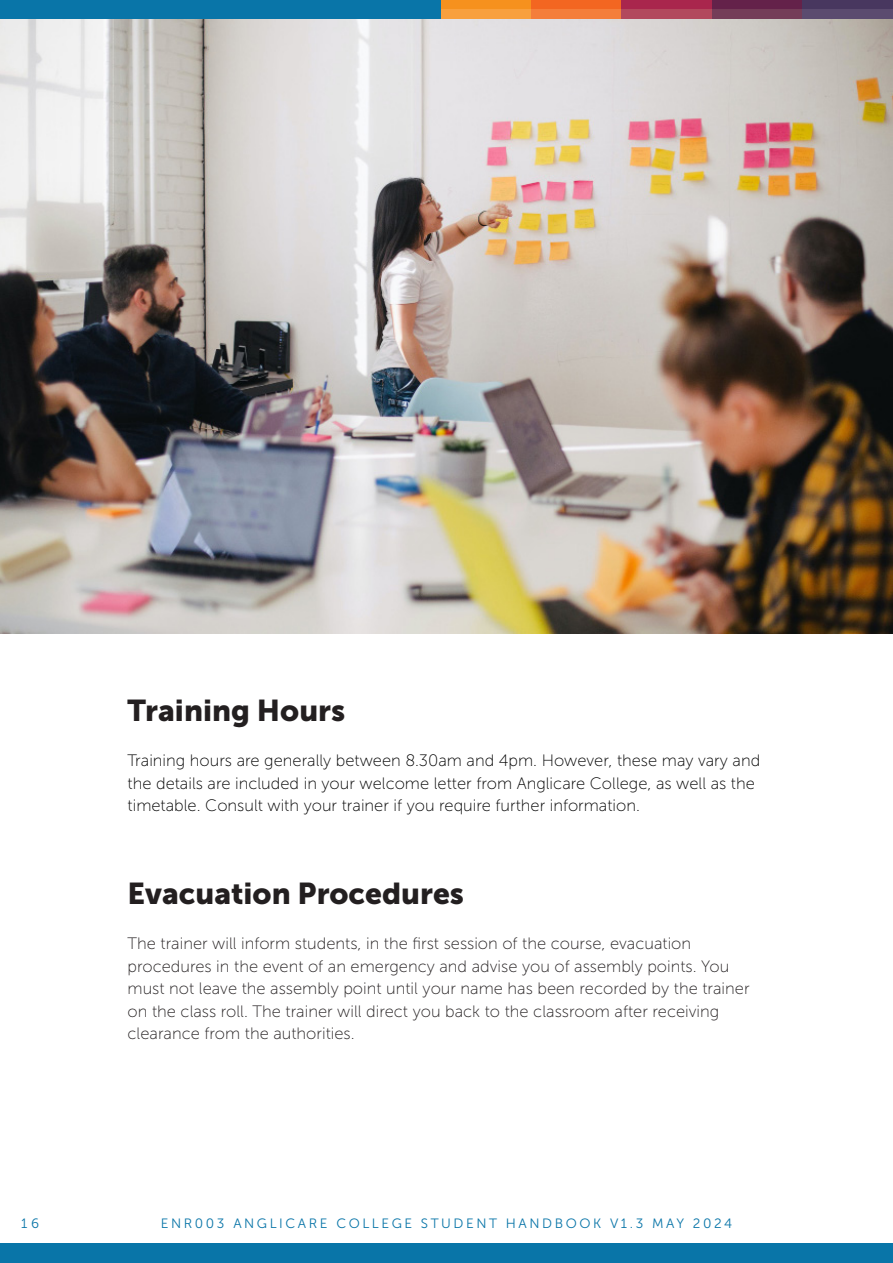
<style>
.page{position:relative;width:893px;height:1263px;background:#fff}
.page>*{position:absolute;margin:0;border:0;box-sizing:border-box;transform-origin:0 0}
.t1{font:30px "Museo Sans 900";color:#231f20}
.t2{font:16.5px/22.5px "Museo Sans 100";color:#231f20}
.t3{font:16.5px/22.5px "Museo Sans 100";color:#000}
.t4{font:13.5px "Museo Sans 300";letter-spacing:.19em;color:#0975a8}
</style>
<div class="page">
<div style="left:0;top:1244px;width:893px;height:19px;background:#0975a8"></div>
<div style="left:0;top:0;width:893px;height:19px;background:#0975a8"></div>
<div style="left:441px;top:0;width:90px;height:10px;background:#f6911e"></div>
<div style="left:531px;top:0;width:91px;height:10px;background:#f36621"></div>
<div style="left:622px;top:0;width:90px;height:10px;background:#a9264d"></div>
<div style="left:712px;top:0;width:90px;height:10px;background:#64224a"></div>
<div style="left:802px;top:0;width:91px;height:10px;background:#48375f"></div>
<div style="left:441px;top:10px;width:90px;height:9px;background:#f8a03e"></div>
<div style="left:531px;top:10px;width:91px;height:9px;background:#f47e3b"></div>
<div style="left:622px;top:10px;width:90px;height:9px;background:#b2495d"></div>
<div style="left:712px;top:10px;width:90px;height:9px;background:#743d58"></div>
<div style="left:802px;top:10px;width:91px;height:9px;background:#5b4b6f"></div>
<img style="left:0;top:20px;width:893px;height:614px">
<h1 class="t1" style="left:128px;top:694px;width:219px">Training Hours</h1>
<h1 class="t3" style="left:128px;top:750px;width:634px">Training hours are generally between 8.30am and 4pm. However, these may vary and the details are included in your welcome letter from Anglicare College, as well as the timetable. Consult with your trainer if you require further information.</h1>
<h1 class="t1" style="left:128px;top:877px;width:338px">Evacuation Procedures</h1>
<h1 class="t2" style="left:128px;top:933px;width:623px">The trainer will inform students, in the first session of the course, evacuation procedures in the event of an emergency and advise you of assembly points. You must not leave the assembly point until your name has been recorded by the trainer on the class roll. The trainer will direct you back to the classroom after receiving clearance from the authorities.</h1>
<p class="t4" style="left:21px;top:1216px;width:19px">1 6</p>
<p class="t4" style="left:161px;top:1216px;width:573px">ENR003 ANGLICARE COLLEGE STUDENT HANDBOOK V1.3 MAY 2024</p>
</div>
